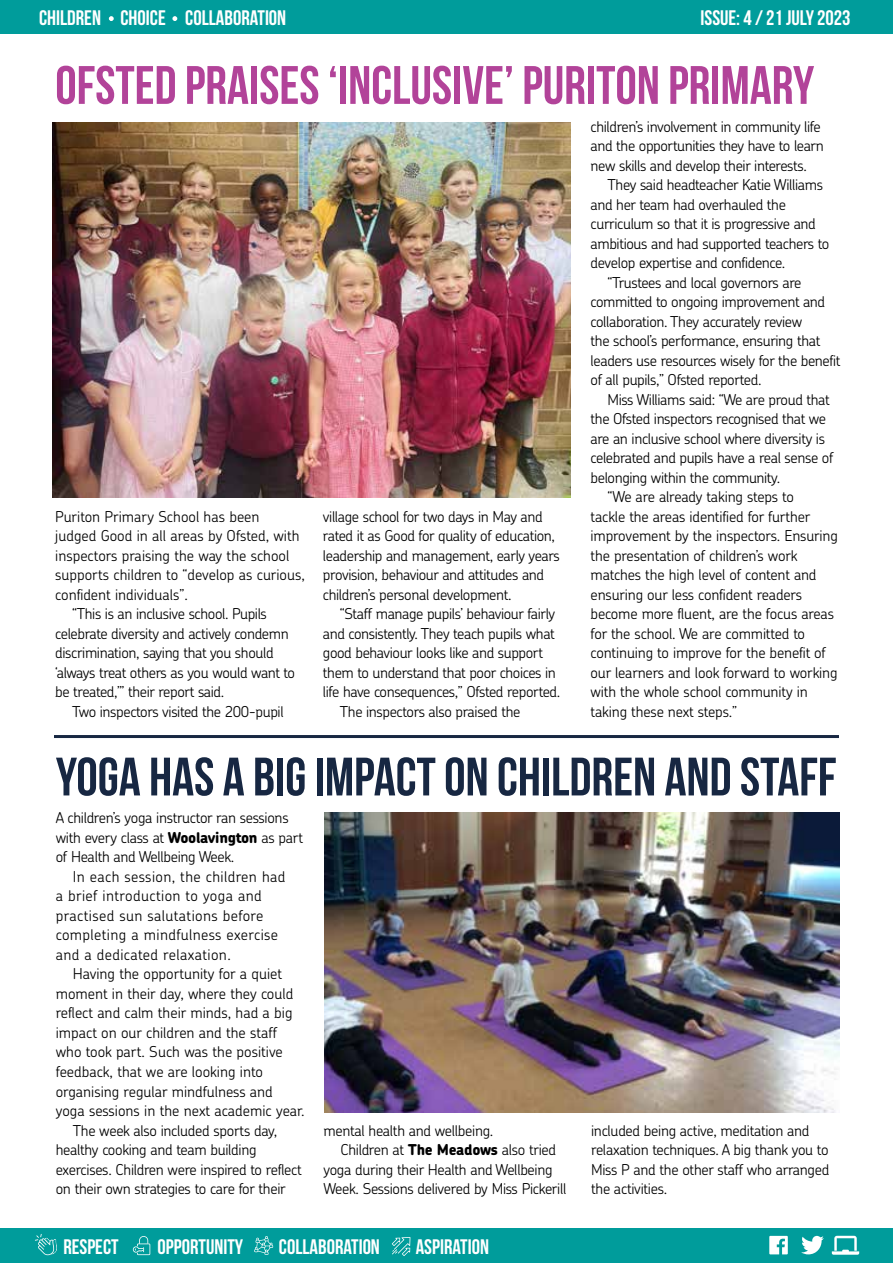
<style>
.page{position:relative;width:893px;height:1263px;background:#fff}
.page>*{position:absolute;margin:0;border:0;box-sizing:border-box;transform-origin:0 0}
.t1{font:54px "Bebas Neue";color:#b24399}
.t2{font:54px "Bebas Neue";color:#172742}
.t3{font:21px "Bebas Neue";color:#fff}
.t4{font:300 15px/19.5px "Chevin Pro";letter-spacing:-.025em;color:#000}
.t5{font:300 15px "Chevin Pro";color:#000}
.t6{font:300 15px/19.5px "Chevin Pro";letter-spacing:.025em;color:#000}
.s1{font-weight:800}
</style>
<div class="page">
<div style="left:0;top:1229px;width:893px;height:34px;background:#009c9b"></div>
<svg style="left:35px;top:1234px;width:22px;height:21px"></svg>
<svg style="left:254px;top:1236px;width:19px;height:19px"></svg>
<svg style="left:133px;top:1236px;width:17px;height:19px"></svg>
<svg style="left:392px;top:1237px;width:18px;height:19px"></svg>
<div style="left:0;top:0;width:893px;height:34px;background:#009c9b"></div>
<svg style="left:109px;top:16px;width:5px;height:5px"></svg>
<svg style="left:172px;top:16px;width:5px;height:5px"></svg>
<svg style="left:769px;top:1236px;width:19px;height:18px"></svg>
<svg style="left:801px;top:1236px;width:23px;height:18px"></svg>
<svg style="left:832px;top:1236px;width:27px;height:19px"></svg>
<img style="left:53px;top:122px;width:518px;height:376px">
<img style="left:324px;top:812px;width:516px;height:300px">
<hr style="left:54px;top:735px;width:785px;height:3px;background:#172742">
<h2 class="t3" style="left:39px;top:6px;width:249px">CHILDREN CHOICE COLLABORATION</h2>
<h2 class="t3" style="left:700px;top:6px;width:152px">ISSUE: 4 / 21 JULY 2023</h2>
<h1 class="t1" style="left:55px;top:56px;width:760px">OFSTED PRAISES ‘INCLUSIVE’ PURITON PRIMARY</h1>
<p class="t4" style="left:591px;top:116px;width:235px">children’s involvement in community life and the opportunities they have to learn new skills and develop their interests.</p>
<p class="t4" style="left:608px;top:175px;width:217px">They said headteacher Katie Williams</p>
<p class="t4" style="left:591px;top:194px;width:197px">and her team had overhauled the</p>
<p class="t4" style="left:591px;top:214px;width:227px">curriculum so that it is progressive and</p>
<p class="t4" style="left:591px;top:233px;width:240px">ambitious and had supported teachers to</p>
<p class="t4" style="left:591px;top:253px;width:196px">develop expertise and confidence.</p>
<p class="t4" style="left:608px;top:272px;width:195px">“Trustees and local governors are</p>
<p class="t4" style="left:591px;top:292px;width:236px">committed to ongoing improvement and</p>
<p class="t4" style="left:591px;top:311px;width:213px">collaboration. They accurately review</p>
<p class="t4" style="left:591px;top:331px;width:231px">the school’s performance, ensuring that</p>
<p class="t4" style="left:591px;top:350px;width:251px">leaders use resources wisely for the benefit</p>
<p class="t4" style="left:591px;top:370px;width:172px">of all pupils,” Ofsted reported.</p>
<p class="t4" style="left:608px;top:389px;width:224px">Miss Williams said: “We are proud that</p>
<p class="t4" style="left:591px;top:409px;width:237px">the Ofsted inspectors recognised that we</p>
<p class="t4" style="left:591px;top:428px;width:236px">are an inclusive school where diversity is</p>
<p class="t4" style="left:591px;top:448px;width:244px">celebrated and pupils have a real sense of</p>
<p class="t4" style="left:591px;top:467px;width:191px">belonging within the community.</p>
<p class="t4" style="left:608px;top:487px;width:188px">“We are already taking steps to</p>
<p class="t4" style="left:591px;top:506px;width:221px">tackle the areas identified for further</p>
<p class="t4" style="left:591px;top:526px;width:249px">improvement by the inspectors. Ensuring</p>
<p class="t4" style="left:591px;top:545px;width:208px">the presentation of children’s work</p>
<p class="t4" style="left:591px;top:565px;width:227px">matches the high level of content and</p>
<p class="t4" style="left:591px;top:584px;width:213px">ensuring our less confident readers</p>
<p class="t4" style="left:591px;top:604px;width:245px">become more fluent, are the focus areas</p>
<p class="t4" style="left:591px;top:623px;width:216px">for the school. We are committed to</p>
<p class="t4" style="left:591px;top:643px;width:237px">continuing to improve for the benefit of</p>
<p class="t4" style="left:591px;top:662px;width:248px">our learners and look forward to working</p>
<p class="t4" style="left:591px;top:682px;width:219px">with the whole school community in</p>
<p class="t4" style="left:591px;top:701px;width:148px">taking these next steps.”</p>
<h1 class="t2" style="left:56px;top:747px;width:782px">YOGA HAS A BIG IMPACT ON CHILDREN AND STAFF</h1>
<p class="t4" style="left:56px;top:808px;width:249px">A children’s yoga instructor ran sessions with every class at <span class="s1">Woolavington</span> as part of Health and Wellbeing Week.</p>
<p class="t6" style="left:56px;top:866px;width:231px;text-indent:17px">In each session, the children had a brief introduction to yoga and practised sun salutations before completing a mindfulness exercise and a dedicated relaxation.</p>
<p class="t5" style="left:73px;top:964px;width:211px">Having the opportunity for a quiet</p>
<p class="t5" style="left:56px;top:983px;width:239px">moment in their day, where they could</p>
<p class="t5" style="left:56px;top:1003px;width:238px">reflect and calm their minds, had a big</p>
<p class="t5" style="left:56px;top:1022px;width:223px">impact on our children and the staff</p>
<p class="t5" style="left:56px;top:1042px;width:229px">who took part. Such was the positive</p>
<p class="t5" style="left:56px;top:1061px;width:209px">feedback, that we are looking into</p>
<p class="t5" style="left:56px;top:1081px;width:219px">organising regular mindfulness and</p>
<p class="t5" style="left:56px;top:1100px;width:250px">yoga sessions in the next academic year.</p>
<p class="t4" style="left:73px;top:1120px;width:206px">The week also included sports day,</p>
<p class="t4" style="left:56px;top:1139px;width:202px">healthy cooking and team building</p>
<p class="t4" style="left:56px;top:1159px;width:248px">exercises. Children were inspired to reflect</p>
<p class="t4" style="left:56px;top:1178px;width:232px">on their own strategies to care for their</p>
<p class="t5" style="left:55px;top:506px;width:206px">Puriton Primary School has been</p>
<p class="t5" style="left:55px;top:526px;width:246px">judged Good in all areas by Ofsted, with</p>
<p class="t5" style="left:55px;top:545px;width:236px">inspectors praising the way the school</p>
<p class="t5" style="left:55px;top:565px;width:251px">supports children to “develop as curious,</p>
<p class="t5" style="left:55px;top:584px;width:134px">confident individuals”.</p>
<p class="t4" style="left:72px;top:604px;width:196px">“This is an inclusive school. Pupils</p>
<p class="t4" style="left:55px;top:623px;width:235px">celebrate diversity and actively condemn</p>
<p class="t4" style="left:55px;top:643px;width:220px">discrimination, saying that you should</p>
<p class="t4" style="left:55px;top:662px;width:241px">‘always treat others as you would want to</p>
<p class="t4" style="left:55px;top:682px;width:171px">be treated,’” their report said.</p>
<p class="t4" style="left:72px;top:701px;width:213px">Two inspectors visited the 200-pupil</p>
<p class="t4" style="left:323px;top:506px;width:238px">village school for two days in May and rated it as Good for quality of education, leadership and management, early years provision, behaviour and attitudes and children’s personal development.</p>
<p class="t4" style="left:340px;top:604px;width:217px">“Staff manage pupils’ behaviour fairly</p>
<p class="t4" style="left:323px;top:623px;width:233px">and consistently. They teach pupils what</p>
<p class="t4" style="left:323px;top:643px;width:222px">good behaviour looks like and support</p>
<p class="t4" style="left:323px;top:662px;width:234px">them to understand that poor choices in</p>
<p class="t4" style="left:323px;top:682px;width:239px">life have consequences,” Ofsted reported.</p>
<p class="t4" style="left:340px;top:701px;width:182px">The inspectors also praised the</p>
<p class="t4" style="left:591px;top:1120px;width:240px">included being active, meditation and relaxation techniques. A big thank you to Miss P and the other staff who arranged the activities.</p>
<p class="t4" style="left:323px;top:1120px;width:171px">mental health and wellbeing.</p>
<p class="t4" style="left:340px;top:1139px;width:217px">Children at <span class="s1">The Meadows</span> also tried</p>
<p class="t4" style="left:323px;top:1159px;width:231px">yoga during their Health and Wellbeing</p>
<p class="t4" style="left:323px;top:1178px;width:244px">Week. Sessions delivered by Miss Pickerill</p>
<h2 class="t3" style="left:63px;top:1235px;width:57px">RESPECT</h2>
<h2 class="t3" style="left:158px;top:1235px;width:87px">OPPORTUNITY</h2>
<h2 class="t3" style="left:279px;top:1235px;width:102px">COLLABORATION</h2>
<h2 class="t3" style="left:416px;top:1235px;width:75px">ASPIRATION</h2>
</div>
